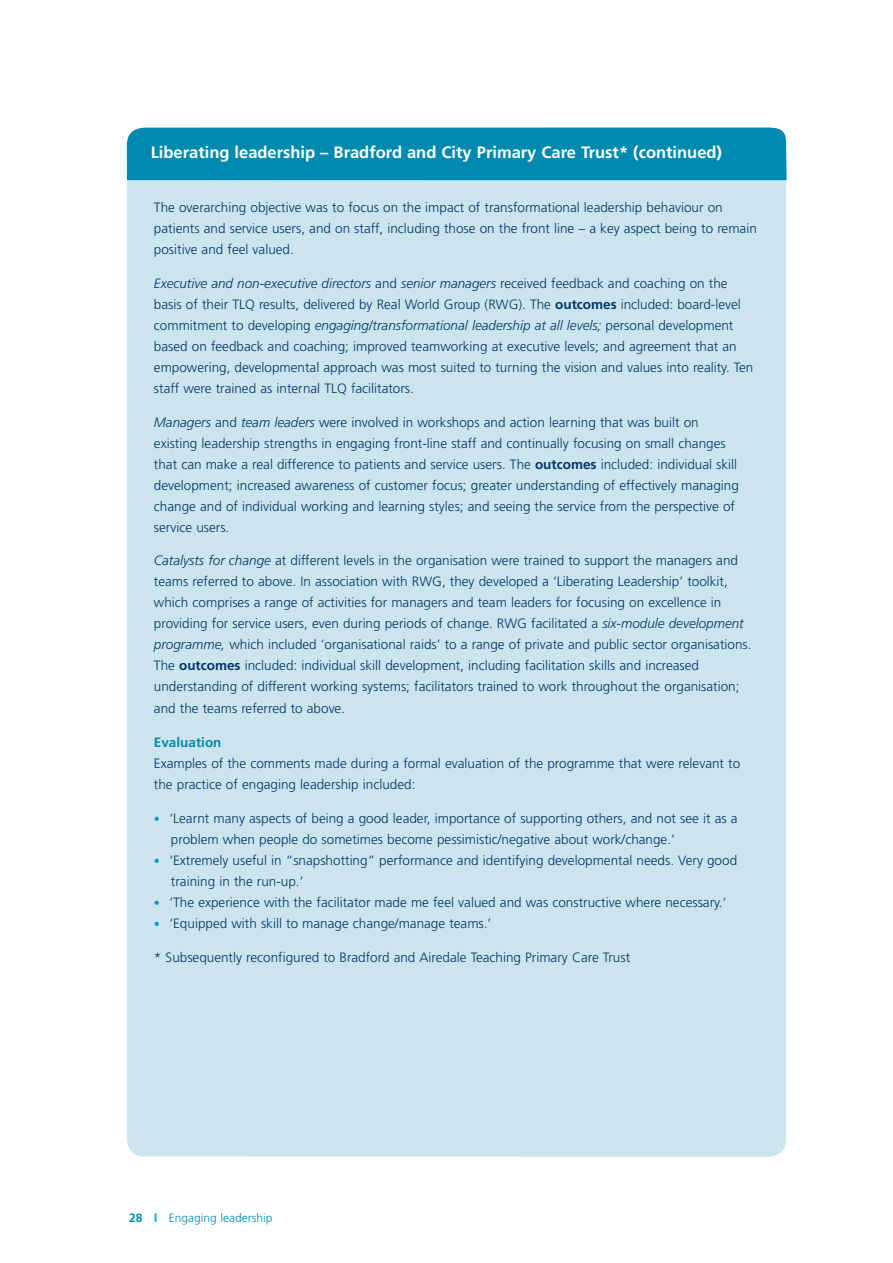
<style>
.page{position:relative;width:893px;height:1263px;background:#fff}
.page>*{position:absolute;margin:0;border:0;box-sizing:border-box;transform-origin:0 0}
.t1{font:700 16.5px "Frutiger";color:#fff}
.t2{font:300 13.5px/21px "Frutiger";color:#003768}
.t3{font:700 13.5px "Frutiger";color:#008ab0}
.t4{font:300 12px "Frutiger";color:#008ab0}
.t5{font:700 12px "Frutiger";color:#008ab0}
.s1{font-style:italic}
.s2{font-weight:700}
.s3{font-size:12px;color:#009bbd}
</style>
<div class="page">
<svg style="left:154px;top:1213px;width:3px;height:9px"></svg>
<div style="left:127px;top:128px;width:659px;height:1029px;background:#cce4ed;border-radius:17px"></div>
<div style="left:127px;top:128px;width:660px;height:52px;background:#008ab0"></div>
<p class="t1" style="left:151px;top:142px;width:573px">Liberating leadership – Bradford and City Primary Care Trust* (continued)</p>
<p class="t2" style="left:154px;top:197px;width:604px">The overarching objective was to focus on the impact of transformational leadership behaviour on patients and service users, and on staff, including those on the front line – a key aspect being to remain positive and feel valued.</p>
<p class="t2" style="left:154px;top:273px;width:601px"><span class="s1">Executive and non-executive directors</span> and <span class="s1">senior managers</span> received feedback and coaching on the basis of their TLQ results, delivered by Real World Group (RWG). The <span class="s2">outcomes</span> included: board-level commitment to developing <span class="s1">engaging/transformational leadership at all levels;</span> personal development based on feedback and coaching; improved teamworking at executive levels; and agreement that an empowering, developmental approach was most suited to turning the vision and values into reality. Ten staff were trained as internal TLQ facilitators.</p>
<p class="t2" style="left:154px;top:411px;width:586px"><span class="s1">Managers</span> and <span class="s1">team leaders</span> were involved in workshops and action learning that was built on existing leadership strengths in engaging front-line staff and continually focusing on small changes that can make a real difference to patients and service users. The <span class="s2">outcomes</span> included: individual skill development; increased awareness of customer focus; greater understanding of effectively managing change and of individual working and learning styles; and seeing the service from the perspective of service users.</p>
<p class="t2" style="left:154px;top:550px;width:599px"><span class="s1">Catalysts for change</span> at different levels in the organisation were trained to support the managers and teams referred to above. In association with RWG, they developed a ‘Liberating Leadership’ toolkit, which comprises a range of activities for managers and team leaders for focusing on excellence in providing for service users, even during periods of change. RWG facilitated a <span class="s1">six-module development programme,</span> which included ‘organisational raids’ to a range of private and public sector organisations.<br>The <span class="s2">outcomes</span> included: individual skill development, including facilitation skills and increased understanding of different working systems; facilitators trained to work throughout the organisation; and the teams referred to above.</p>
<p class="t3" style="left:154px;top:734px;width:69px">Evaluation</p>
<p class="t2" style="left:154px;top:753px;width:588px">Examples of the comments made during a formal evaluation of the programme that were relevant to the practice of engaging leadership included:</p>
<p class="t2" style="left:171px;top:808px;width:568px;text-indent:-17px"><span class="s3">•</span> ‘Learnt many aspects of being a good leader, importance of supporting others, and not see it as a problem when people do sometimes become pessimistic/negative about work/change.’</p>
<p class="t2" style="left:171px;top:850px;width:568px;text-indent:-17px"><span class="s3">•</span> ‘Extremely useful in “snapshotting” performance and identifying developmental needs. Very good training in the run-up.’</p>
<p class="t2" style="left:154px;top:892px;width:574px"><span class="s3">•</span> ‘The experience with the facilitator made me feel valued and was constructive where necessary.’</p>
<p class="t2" style="left:154px;top:913px;width:339px"><span class="s3">•</span> ‘Equipped with skill to manage change/manage teams.’</p>
<p class="t2" style="left:154px;top:946px;width:478px">* Subsequently reconfigured to Bradford and Airedale Teaching Primary Care Trust</p>
<p class="t5" style="left:129px;top:1211px;width:15px">28</p>
<p class="t4" style="left:169px;top:1211px;width:105px">Engaging leadership</p>
</div>
